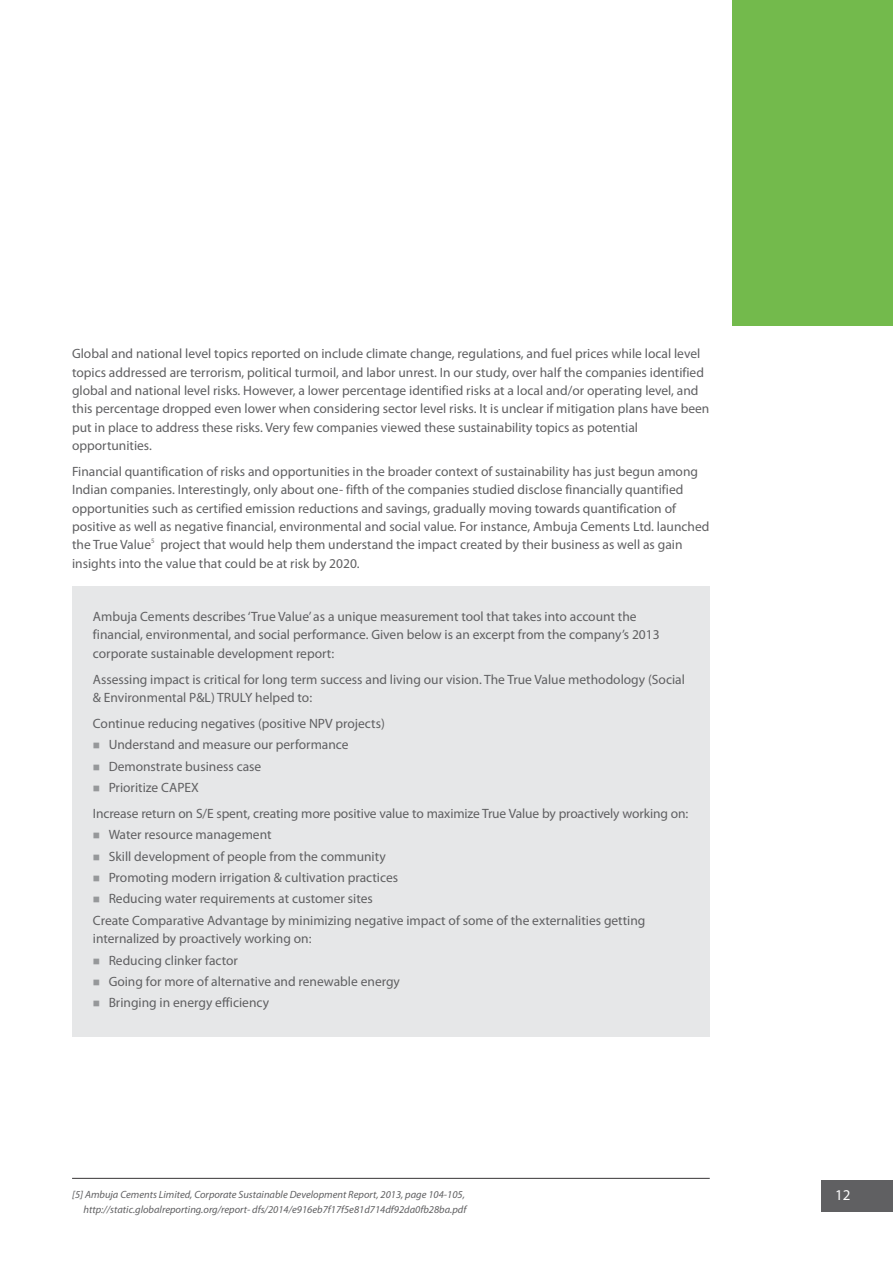
<style>
.page{position:relative;width:893px;height:1263px;background:#fff}
.page>*{position:absolute;margin:0;border:0;box-sizing:border-box;transform-origin:0 0}
.t1{font:15px "Myriad Pro";color:#fefefe}
.t2{font:13.5px/18.3px "Myriad Pro";color:#606062}
.t3{font:italic 10.5px/14.1px "Myriad Pro";color:#606062;text-align:right}
.t4{font:6.75px "Myriad Pro";color:#606062}
.s1{color:#96989a}
</style>
<div class="page">
<div style="left:821px;top:1180px;width:72px;height:32px;background:#606062"></div>
<div style="left:72px;top:586px;width:638px;height:451px;background:#e6e7e8"></div>
<hr style="left:72px;top:1178px;width:638px;height:1px;background:#373435">
<div style="left:732px;top:0;width:161px;height:325px;background:#73ba4c"></div>
<p class="t2" style="left:72px;top:346px;width:639px">Global and national level topics reported on include climate change, regulations, and fuel prices while local level topics addressed are terrorism, political turmoil, and labor unrest. In our study, over half the companies identified global and national level risks. However, a lower percentage identified risks at a local and/or operating level, and this percentage dropped even lower when considering sector level risks. It is unclear if mitigation plans have been put in place to address these risks. Very few companies viewed these sustainability topics as potential opportunities.</p>
<p class="t2" style="left:72px;top:463px;width:639px">Financial quantification of risks and opportunities in the broader context of sustainability has just begun among Indian companies. Interestingly, only about one- fifth of the companies studied disclose financially quantified opportunities such as certified emission reductions and savings, gradually moving towards quantification of positive as well as negative financial, environmental and social value. For instance, Ambuja Cements Ltd. launched</p>
<p class="t4" style="left:151px;top:537px;width:5px">5</p>
<p class="t2" style="left:72px;top:537px;width:612px">the True Value project that would help them understand the impact created by their business as well as gain insights into the value that could be at risk by 2020.</p>
<p class="t2" style="left:93px;top:608px;width:568px">Ambuja Cements describes ‘True Value’ as a unique measurement tool that takes into account the financial, environmental, and social performance. Given below is an excerpt from the company’s 2013 corporate sustainable development report:</p>
<p class="t2" style="left:93px;top:671px;width:594px">Assessing impact is critical for long term success and living our vision. The True Value methodology (Social &amp; Environmental P&amp;L) TRULY helped to:</p>
<p class="t2" style="left:93px;top:715px;width:293px">Continue reducing negatives (positive NPV projects)</p>
<p class="t2" style="left:93px;top:737px;width:257px"><span class="s1">■</span> Understand and measure our performance</p>
<p class="t2" style="left:93px;top:758px;width:170px"><span class="s1">■</span> Demonstrate business case</p>
<p class="t2" style="left:93px;top:776px;width:597px;line-height:26px"><span class="s1">■</span> Prioritize CAPEX<br>Increase return on S/E spent, creating more positive value to maximize True Value by proactively working on:</p>
<p class="t2" style="left:93px;top:827px;width:180px"><span class="s1">■</span> Water resource management</p>
<p class="t2" style="left:93px;top:848px;width:294px"><span class="s1">■</span> Skill development of people from the community</p>
<p class="t2" style="left:93px;top:869px;width:307px"><span class="s1">■</span> Promoting modern irrigation &amp; cultivation practices</p>
<p class="t2" style="left:93px;top:889px;width:554px;line-height:21.5px"><span class="s1">■</span> Reducing water requirements at customer sites<br>Create Comparative Advantage by minimizing negative impact of some of the externalities getting</p>
<p class="t2" style="left:93px;top:931px;width:220px">internalized by proactively working on:</p>
<p class="t2" style="left:93px;top:952px;width:147px"><span class="s1">■</span> Reducing clinker factor</p>
<p class="t2" style="left:93px;top:973px;width:309px"><span class="s1">■</span> Going for more of alternative and renewable energy</p>
<p class="t2" style="left:93px;top:995px;width:178px"><span class="s1">■</span> Bringing in energy efficiency</p>
<p class="t3" style="left:72px;top:1189px;width:396px">[5] Ambuja Cements Limited, Corporate Sustainable Development Report, 2013, page 104-105, http://static.globalreporting.org/report- dfs/2014/e916eb7f17f5e81d714df92da0fb28ba.pdf</p>
<p class="t1" style="left:835px;top:1189px;width:17px">12</p>
</div>
